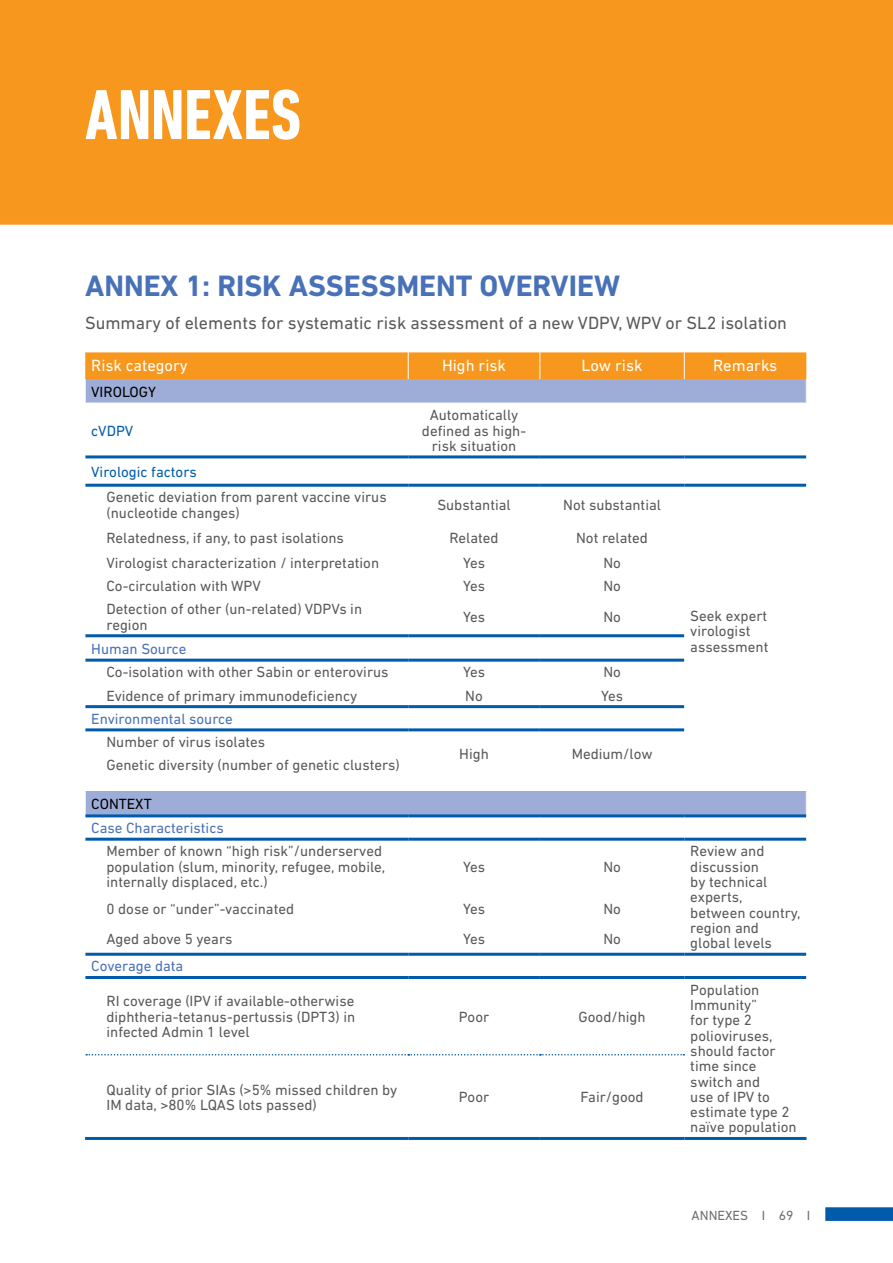
<style>
.page{position:relative;width:893px;height:1263px;background:#fff}
.page>*{position:absolute;margin:0;border:0;box-sizing:border-box;transform-origin:0 0}
.Titre_1_-_double_num{font:700 condensed 72px "DIN Next LT Pro";color:#fff}
.Title_2{font:700 30px "DIN Next LT Pro";color:#4871b7}
.t1{font:18px "DIN Next LT Pro";color:#58595b}
.t2{font:16.5px "DIN Next LT Pro";color:#fff}
.t3{font:15px/15.3px "DIN Next LT Pro";color:#58595b}
.t4{font:15px "DIN Next LT Pro";color:#4871b7}
.t5{font:15px "DIN Next LT Pro";color:#005cab}
.t6{font:15px "DIN Next LT Pro";color:#000}
.t7{font:13.5px "DIN Next LT Pro";color:#6d6e71}
</style>
<div class="page">
<div style="left:825px;top:1207px;width:68px;height:14px;background:#005cab;border:2px solid #005cab"></div>
<div style="left:0;top:0;width:893px;height:225px;background:#f8971d"></div>
<div style="left:85px;top:792px;width:721px;height:24px;background:#9eacd8"></div>
<svg style="left:85px;top:352px;width:722px;height:51px;background:#cea277"></svg>
<svg style="left:684px;top:636px;width:1px;height:96px"></svg>
<svg style="left:806px;top:791px;width:1px;height:48px"></svg>
<svg style="left:85px;top:637px;width:1px;height:201px"></svg>
<svg style="left:86px;top:1054px;width:598px;height:1px"></svg>
<hr style="left:85px;top:455px;width:323px;height:3px;background:#005cab">
<hr style="left:408px;top:455px;width:132px;height:3px;background:#005cab">
<hr style="left:540px;top:455px;width:144px;height:3px;background:#005cab">
<hr style="left:684px;top:455px;width:122px;height:3px;background:#005cab">
<hr style="left:85px;top:484px;width:323px;height:3px;background:#005cab">
<hr style="left:408px;top:484px;width:132px;height:3px;background:#005cab">
<hr style="left:540px;top:484px;width:144px;height:3px;background:#005cab">
<hr style="left:684px;top:484px;width:122px;height:3px;background:#005cab">
<hr style="left:85px;top:634px;width:323px;height:3px;background:#005cab">
<hr style="left:408px;top:634px;width:132px;height:3px;background:#005cab">
<hr style="left:540px;top:634px;width:144px;height:3px;background:#005cab">
<hr style="left:85px;top:659px;width:323px;height:3px;background:#005cab">
<hr style="left:408px;top:659px;width:132px;height:3px;background:#005cab">
<hr style="left:540px;top:659px;width:144px;height:3px;background:#005cab">
<hr style="left:85px;top:705px;width:323px;height:3px;background:#005cab">
<hr style="left:408px;top:705px;width:132px;height:3px;background:#005cab">
<hr style="left:540px;top:705px;width:144px;height:3px;background:#005cab">
<hr style="left:85px;top:728px;width:323px;height:3px;background:#005cab">
<hr style="left:408px;top:728px;width:132px;height:3px;background:#005cab">
<hr style="left:540px;top:728px;width:144px;height:3px;background:#005cab">
<hr style="left:85px;top:814px;width:323px;height:3px;background:#005cab">
<hr style="left:408px;top:814px;width:132px;height:3px;background:#005cab">
<hr style="left:540px;top:814px;width:144px;height:3px;background:#005cab">
<hr style="left:684px;top:814px;width:122px;height:3px;background:#005cab">
<hr style="left:85px;top:838px;width:323px;height:3px;background:#005cab">
<hr style="left:408px;top:838px;width:132px;height:3px;background:#005cab">
<hr style="left:540px;top:838px;width:144px;height:3px;background:#005cab">
<hr style="left:684px;top:838px;width:122px;height:3px;background:#005cab">
<hr style="left:85px;top:953px;width:323px;height:3px;background:#005cab">
<hr style="left:408px;top:953px;width:132px;height:3px;background:#005cab">
<hr style="left:540px;top:953px;width:144px;height:3px;background:#005cab">
<hr style="left:684px;top:953px;width:122px;height:3px;background:#005cab">
<hr style="left:85px;top:976px;width:323px;height:3px;background:#005cab">
<hr style="left:408px;top:976px;width:132px;height:3px;background:#005cab">
<hr style="left:540px;top:976px;width:144px;height:3px;background:#005cab">
<hr style="left:684px;top:976px;width:122px;height:3px;background:#005cab">
<hr style="left:85px;top:1137px;width:323px;height:3px;background:#005cab">
<hr style="left:408px;top:1137px;width:132px;height:3px;background:#005cab">
<hr style="left:540px;top:1137px;width:144px;height:3px;background:#005cab">
<hr style="left:684px;top:1137px;width:122px;height:3px;background:#005cab">
<p class="Titre_1_-_double_num" style="left:85px;top:74px;width:218px">ANNEXES</p>
<p class="Title_2" style="left:85px;top:268px;width:536px">ANNEX 1: RISK ASSESSMENT OVERVIEW</p>
<p class="t1" style="left:85px;top:313px;width:703px">Summary of elements for systematic risk assessment of a new VDPV, WPV or SL2 isolation</p>
<p class="t2" style="left:91px;top:356px;width:98px">Risk category</p>
<p class="t2" style="left:442px;top:356px;width:65px">High risk</p>
<p class="t2" style="left:582px;top:356px;width:62px">Low risk</p>
<p class="t2" style="left:713px;top:356px;width:66px">Remarks</p>
<p class="t6" style="left:91px;top:383px;width:66px">VIROLOGY</p>
<p class="t5" style="left:91px;top:422px;width:44px">cVDPV</p>
<p class="t3" style="left:422px;top:407px;width:106px;text-align:center">Automatically defined as high&shy;risk situation</p>
<p class="t5" style="left:91px;top:463px;width:107px">Virologic factors</p>
<p class="t3" style="left:106px;top:505px;width:135px">(nucleotide changes)</p>
<p class="t3" style="left:106px;top:489px;width:282px">Genetic deviation from parent vaccine virus</p>
<p class="t3" style="left:437px;top:497px;width:75px">Substantial</p>
<p class="t3" style="left:563px;top:497px;width:99px">Not substantial</p>
<p class="t3" style="left:106px;top:530px;width:239px">Relatedness, if any, to past isolations</p>
<p class="t3" style="left:449px;top:530px;width:51px">Related</p>
<p class="t3" style="left:576px;top:530px;width:73px">Not related</p>
<p class="t3" style="left:106px;top:555px;width:274px">Virologist characterization / interpretation</p>
<p class="t3" style="left:463px;top:555px;width:24px">Yes</p>
<p class="t3" style="left:603px;top:555px;width:19px">No</p>
<p class="t3" style="left:106px;top:578px;width:156px">Co-circulation with WPV</p>
<p class="t3" style="left:463px;top:578px;width:24px">Yes</p>
<p class="t3" style="left:603px;top:578px;width:19px">No</p>
<p class="t3" style="left:106px;top:601px;width:257px">Detection of other (un-related) VDPVs in region</p>
<p class="t3" style="left:463px;top:609px;width:24px">Yes</p>
<p class="t3" style="left:603px;top:609px;width:19px">No</p>
<p class="t4" style="left:91px;top:640px;width:97px">Human Source</p>
<p class="t3" style="left:106px;top:664px;width:284px">Co-isolation with other Sabin or enterovirus</p>
<p class="t3" style="left:463px;top:664px;width:24px">Yes</p>
<p class="t3" style="left:603px;top:664px;width:19px">No</p>
<p class="t3" style="left:106px;top:688px;width:252px">Evidence of primary immunodeficiency</p>
<p class="t3" style="left:465px;top:688px;width:19px">No</p>
<p class="t3" style="left:601px;top:688px;width:24px">Yes</p>
<p class="t4" style="left:91px;top:710px;width:143px">Environmental source</p>
<p class="t3" style="left:459px;top:746px;width:31px">High</p>
<p class="t3" style="left:572px;top:746px;width:82px">Medium/low</p>
<p class="t3" style="left:106px;top:757px;width:295px">Genetic diversity (number of genetic clusters)</p>
<p class="t6" style="left:91px;top:796px;width:62px">CONTEXT</p>
<p class="t4" style="left:91px;top:819px;width:134px">Case Characteristics</p>
<p class="t3" style="left:106px;top:843px;width:280px">Member of known “high risk”/underserved population (slum, minority, refugee, mobile, internally displaced, etc.)</p>
<p class="t3" style="left:106px;top:734px;width:160px">Number of virus isolates</p>
<p class="t3" style="left:463px;top:859px;width:24px">Yes</p>
<p class="t3" style="left:603px;top:859px;width:19px">No</p>
<p class="t3" style="left:106px;top:901px;width:189px">0 dose or “under”-vaccinated</p>
<p class="t3" style="left:463px;top:901px;width:24px">Yes</p>
<p class="t3" style="left:603px;top:901px;width:19px">No</p>
<p class="t3" style="left:106px;top:931px;width:127px">Aged above 5 years</p>
<p class="t3" style="left:463px;top:931px;width:24px">Yes</p>
<p class="t3" style="left:603px;top:931px;width:19px">No</p>
<p class="t4" style="left:91px;top:958px;width:94px">Coverage data</p>
<p class="t3" style="left:106px;top:993px;width:250px;text-align:justify">RI coverage (IPV if available-otherwise diphtheria-tetanus-pertussis (DPT3) in infected Admin 1 level</p>
<p class="t3" style="left:459px;top:1009px;width:32px">Poor</p>
<p class="t3" style="left:579px;top:1009px;width:69px">Good/high</p>
<p class="t3" style="left:106px;top:1082px;width:292px">Quality of prior SIAs (&gt;5% missed children by<br>IM data, &gt;80% LQAS lots passed)</p>
<p class="t3" style="left:459px;top:1089px;width:32px">Poor</p>
<p class="t3" style="left:581px;top:1089px;width:65px">Fair/good</p>
<p class="t3" style="left:690px;top:608px;width:80px">Seek expert virologist assessment</p>
<p class="t3" style="left:690px;top:843px;width:112px">Review and discussion<br>by technical experts, between country, region and global levels</p>
<p class="t3" style="left:690px;top:982px;width:108px">Population<br>Immunity”<br>for type 2 polioviruses, should factor time since switch and<br>use of IPV to estimate type 2 naïve population</p>
<p class="t7" style="left:692px;top:1208px;width:18px">Anne</p>
<p class="t7" style="left:725px;top:1208px;width:16px">xes</p>
<p class="t7" style="left:762px;top:1208px;width:50px">I69I</p>
</div>
